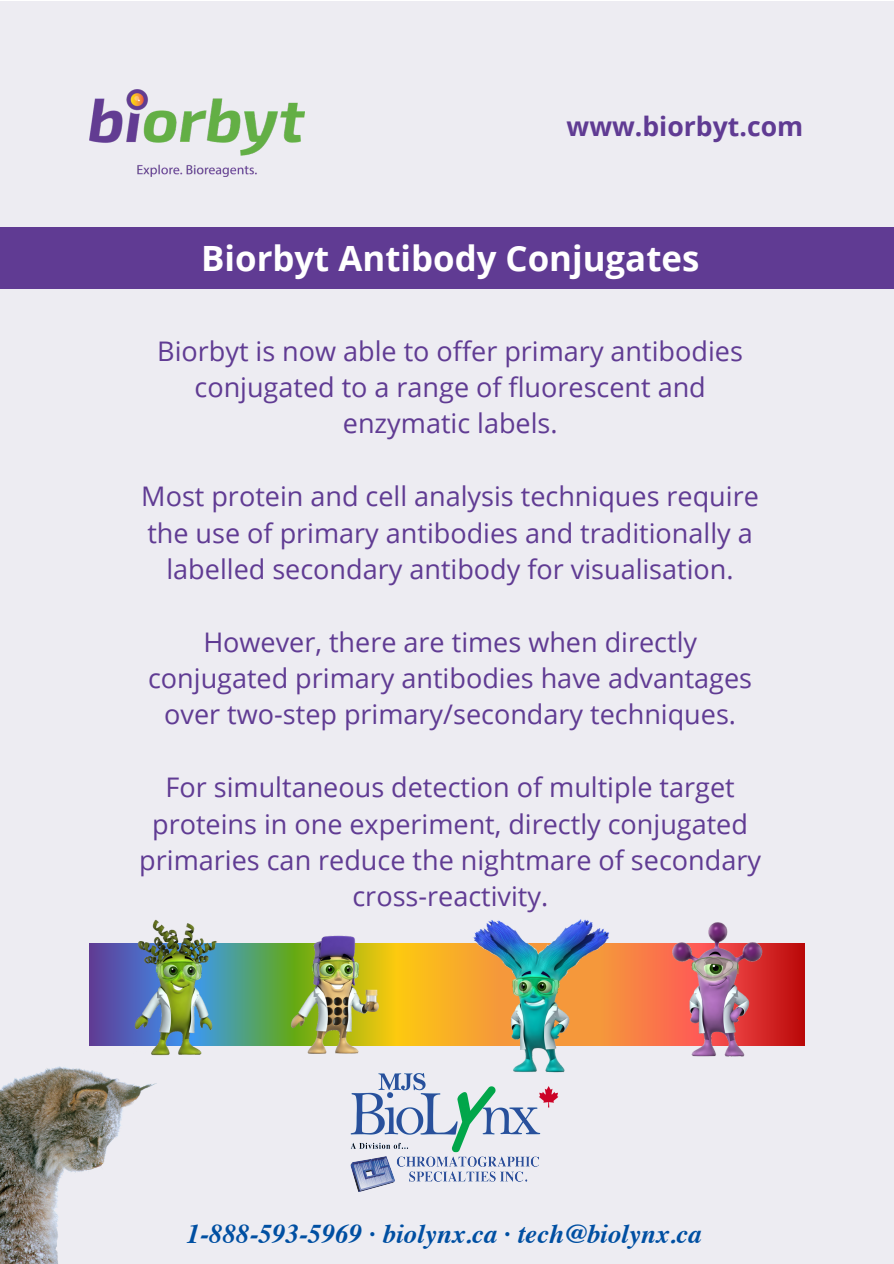
<style>
.page{position:relative;width:894px;height:1264px;background:#fff}
.page>*{position:absolute;margin:0;border:0;box-sizing:border-box;transform-origin:0 0}
.t1{font:700 34.8px "Open Sans";color:#fff}
.t2{font:27px/36.3px "Open Sans";color:#603b93;text-align:center}
.t3{font:italic 700 27px "Times";color:#004fa2}
.t4{font:700 26.55px "Open Sans";color:#603b93}
</style>
<div class="page">
<div style="left:0;top:2px;width:893px;height:1261px;background:#edecf2"></div>
<img style="left:89px;top:89px;width:215px;height:87px">
<svg style="left:244px;top:943px;width:29px;height:102px;background:#55a361"></svg>
<svg style="left:396px;top:943px;width:65px;height:102px;background:#faba1c"></svg>
<div style="left:600px;top:943px;width:102px;height:102px;background:#f88244"></div>
<div style="left:90px;top:943px;width:102px;height:102px;background:#5c449c"></div>
<div style="left:702px;top:943px;width:102px;height:102px;background:#c00f0f"></div>
<img style="left:109px;top:919px;width:135px;height:136px">
<img style="left:648px;top:922px;width:137px;height:135px">
<div style="left:0;top:227px;width:893px;height:61px;background:#603b93"></div>
<img style="left:461px;top:919px;width:160px;height:154px">
<img style="left:273px;top:935px;width:123px;height:119px">
<img style="left:0;top:1030px;width:168px;height:233px">
<img style="left:350px;top:1071px;width:210px;height:121px">
<p class="t4" style="left:566px;top:108px;width:238px">www.biorbyt.com</p>
<p class="t1" style="left:201px;top:234px;width:499px">Biorbyt Antibody Conjugates</p>
<p class="t2" style="left:157px;top:332px;width:587px">Biorbyt is now able to offer primary antibodies conjugated to a range of fluorescent and enzymatic labels.</p>
<p class="t2" style="left:141px;top:477px;width:619px">Most protein and cell analysis techniques require the use of primary antibodies and traditionally a labelled secondary antibody for visualisation.</p>
<p class="t2" style="left:148px;top:623px;width:605px">However, there are times when directly conjugated primary antibodies have advantages over two-step primary/secondary techniques.</p>
<p class="t2" style="left:139px;top:768px;width:623px">For simultaneous detection of multiple target proteins in one experiment, directly conjugated primaries can reduce the nightmare of secondary cross-reactivity.</p>
<p class="t3" style="left:187px;top:1208px;width:516px">1-888-593-5969 · biolynx.ca · tech@biolynx.ca</p>
</div>
